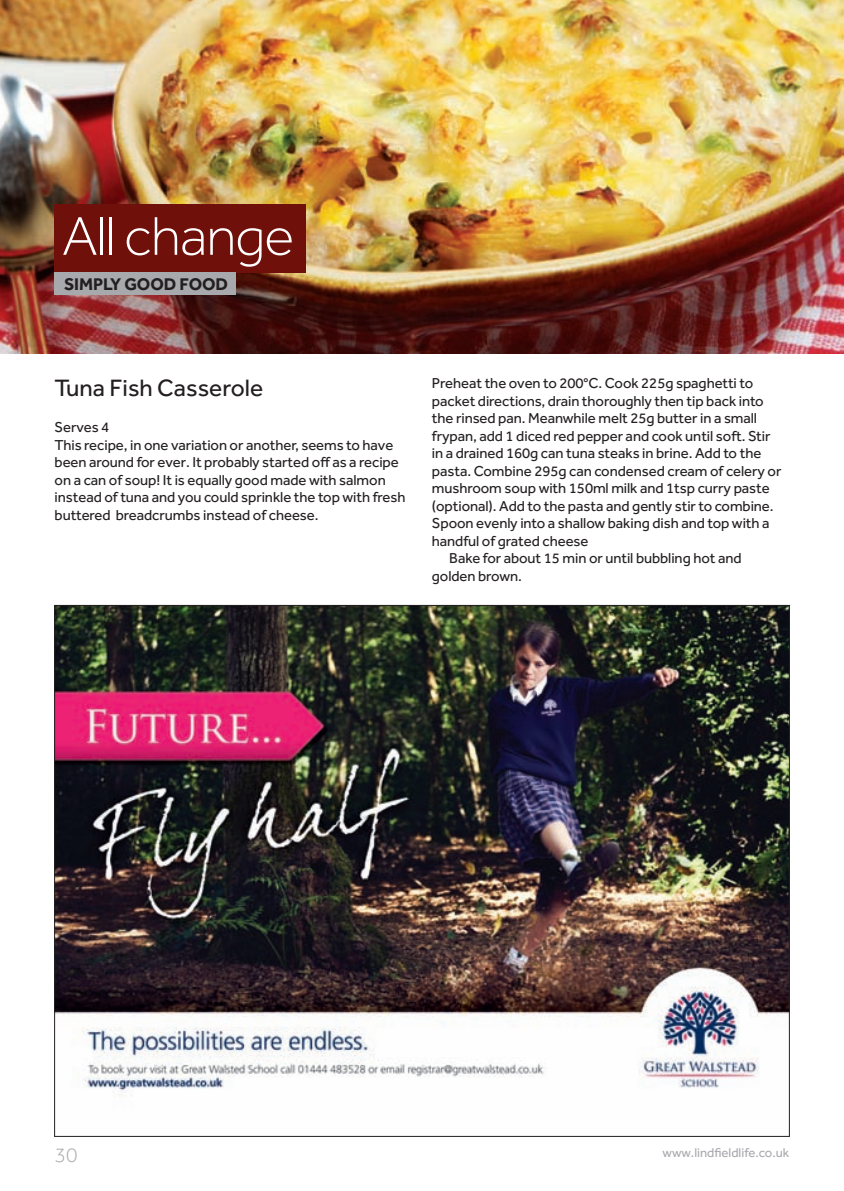
<style>
.page{position:relative;width:844px;height:1191px;background:#fff}
.page>*{position:absolute;margin:0;border:0;box-sizing:border-box;transform-origin:0 0}
.t1{font:300 56.35px "Effra";letter-spacing:-.02em;color:#fff}
.t2{font:24.5px "Effra";color:#231f20}
.t3{font:300 21px "Effra";color:#a8a9ad}
.t4{font:700 17.5px "Effra";letter-spacing:-.005em;color:#231f20}
.t5{font:14.88px/17.5px "Effra";letter-spacing:-.005em;color:#231f20}
.t6{font:13.12px "Effra";color:#a8a9ad}
</style>
<div class="page">
<img style="left:56px;top:607px;width:731px;height:490px">
<hr style="left:843px;top:0;width:1px;height:213px;background:#70100b">
<img style="left:0;top:0;width:843px;height:353px">
<div style="left:55px;top:204px;width:251px;height:68px;background:#70100b"></div>
<div style="left:55px;top:272px;width:181px;height:23px;background:#a8a9ad"></div>
<h1 class="t1" style="left:62px;top:204px;width:234px">All change</h1>
<p class="t4" style="left:64px;top:273px;width:163px">SIMPLY GOOD FOOD</p>
<h2 class="t2" style="left:55px;top:374px;width:210px">Tuna Fish Casserole</h2>
<p class="t5" style="left:55px;top:418px;width:352px">Serves 4<br>This recipe, in one variation or another, seems to have been around for ever. It probably started off as a recipe on a can of soup! It is equally good made with salmon instead of tuna and you could sprinkle the top with fresh buttered breadcrumbs instead of cheese.</p>
<p class="t5" style="left:432px;top:374px;width:323px">Preheat the oven to 200°C. Cook 225g spaghetti to</p>
<p class="t5" style="left:432px;top:392px;width:333px">packet directions, drain thoroughly then tip back into</p>
<p class="t5" style="left:432px;top:409px;width:326px">the rinsed pan. Meanwhile melt 25g butter in a small</p>
<p class="t5" style="left:432px;top:427px;width:340px">frypan, add 1 diced red pepper and cook until soft. Stir</p>
<p class="t5" style="left:432px;top:444px;width:331px">in a drained 160g can tuna steaks in brine. Add to the</p>
<p class="t5" style="left:432px;top:462px;width:351px">pasta. Combine 295g can condensed cream of celery or</p>
<p class="t5" style="left:432px;top:479px;width:339px">mushroom soup with 150ml milk and 1tsp curry paste</p>
<p class="t5" style="left:432px;top:497px;width:343px">(optional). Add to the pasta and gently stir to combine.</p>
<p class="t5" style="left:432px;top:514px;width:339px">Spoon evenly into a shallow baking dish and top with a</p>
<p class="t5" style="left:432px;top:532px;width:158px">handful of grated cheese</p>
<p class="t5" style="left:449px;top:549px;width:294px">Bake for about 15 min or until bubbling hot and</p>
<p class="t5" style="left:432px;top:567px;width:91px">golden brown.</p>
<h3 class="t3" style="left:55px;top:1143px;width:24px">30</h3>
<p class="t6" style="left:662px;top:1144px;width:128px">www.lindfieldlife.co.uk</p>
</div>
